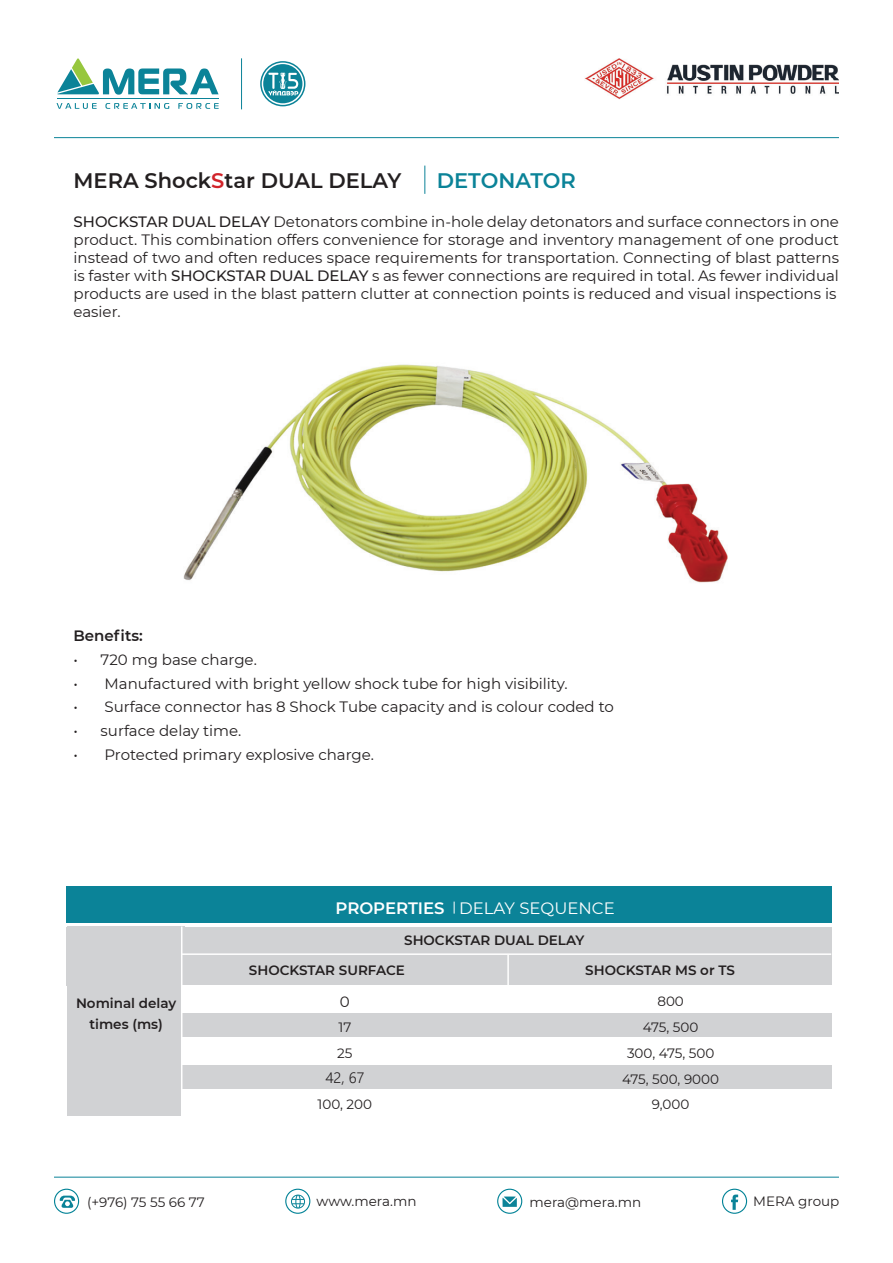
<style>
.page{position:relative;width:893px;height:1263px;background:#fff}
.page>*{position:absolute;margin:0;border:0;box-sizing:border-box;transform-origin:0 0}
.t1{font:600 21px "Montserrat";color:#231f20}
.t2{font:600 21px "Montserrat";color:#0b8398}
.t3{font:16.5px "Montserrat";color:#fff}
.t4{font:15px/18px "Montserrat";color:#231f20;text-align:justify}
.t5{font:600 15px "Montserrat";color:#231f20}
.t6{font:300 15px "Segoe UI";color:#231f20}
.t7{font:13.5px "Montserrat";color:#231f20}
.t8{font:600 13.5px/21px "Montserrat";color:#231f20;text-align:center}
.s1{color:#d1232a}
.s2{font-weight:500}
.s3{font-weight:600}
</style>
<div class="page">
<img style="left:585px;top:58px;width:253px;height:41px">
<svg style="left:260px;top:61px;width:45px;height:45px"></svg>
<hr style="left:241px;top:58px;width:1px;height:51px;background:#0b8398">
<hr style="left:54px;top:137px;width:785px;height:1px;background:#0b8398">
<svg style="left:57px;top:58px;width:162px;height:37px"></svg>
<svg style="left:57px;top:103px;width:40px;height:6px"></svg>
<svg style="left:105px;top:103px;width:64px;height:6px"></svg>
<svg style="left:178px;top:103px;width:41px;height:6px"></svg>
<hr style="left:57px;top:98px;width:162px;height:1px;background:#0b8398">
<svg style="left:59px;top:1195px;width:16px;height:13px"></svg>
<svg style="left:502px;top:1196px;width:15px;height:11px"></svg>
<svg style="left:291px;top:1194px;width:14px;height:14px"></svg>
<svg style="left:731px;top:1194px;width:7px;height:16px"></svg>
<hr style="left:54px;top:1177px;width:785px;height:1px;background:#0b8398">
<div style="left:722px;top:1189px;width:25px;height:25px;border:1px solid #008296;border-radius:50%"></div>
<div style="left:497px;top:1189px;width:25px;height:25px;border:1px solid #008296;border-radius:50%"></div>
<div style="left:285px;top:1189px;width:25px;height:25px;border:1px solid #008296;border-radius:50%"></div>
<div style="left:54px;top:1189px;width:25px;height:25px;border:1px solid #008296;border-radius:50%"></div>
<svg style="left:424px;top:166px;width:1px;height:28px"></svg>
<img style="left:183px;top:364px;width:545px;height:219px">
<div style="left:67px;top:926px;width:118px;height:190px;background:#d1d2d4"></div>
<div style="left:67px;top:886px;width:765px;height:37px;background:#0b8398"></div>
<div style="left:67px;top:926px;width:765px;height:59px;background:#d1d2d4"></div>
<div style="left:182px;top:1013px;width:650px;height:25px;background:#d1d2d4"></div>
<div style="left:182px;top:1065px;width:650px;height:24px;background:#d1d2d4"></div>
<div style="left:182px;top:986px;width:650px;height:27px;background:#fff"></div>
<div style="left:182px;top:1037px;width:650px;height:28px;background:#fff"></div>
<div style="left:182px;top:1089px;width:650px;height:27px;background:#fff"></div>
<svg style="left:454px;top:901px;width:1px;height:13px"></svg>
<hr style="left:181px;top:926px;width:1px;height:196px;background:#fff">
<hr style="left:181px;top:953px;width:650px;height:2px;background:#fff">
<hr style="left:507px;top:955px;width:2px;height:30px;background:#fff">
<p class="t1" style="left:74px;top:165px;width:329px">MERA Shock<span class="s1">S</span>tar DUAL DELAY</p>
<p class="t2" style="left:437px;top:165px;width:140px">DETONATOR</p>
<p class="t4" style="left:74px;top:212px;width:767px"><span class="s2">SHOCKSTAR DUAL DELAY</span> Detonators combine in-hole delay detonators and surface connectors in one product. This combination offers convenience for storage and inventory management of one product instead of two and often reduces space requirements for transportation. Connecting of blast patterns is faster with <span class="s2">SHOCKSTAR DUAL DELAY</span> s as fewer connections are required in total. As fewer individual products are used in the blast pattern clutter at connection points is reduced and visual inspections is</p>
<p class="t4" style="left:74px;top:302px;width:49px">easier.</p>
<p class="t5" style="left:74px;top:625px;width:71px">Benefits:</p>
<p class="t4" style="left:74px;top:650px;width:185px">• 720 mg base charge.</p>
<p class="t4" style="left:74px;top:674px;width:496px">• Manufactured with bright yellow shock tube for high visibility.</p>
<p class="t4" style="left:74px;top:697px;width:542px">• Surface connector has 8 Shock Tube capacity and is colour coded to</p>
<p class="t4" style="left:74px;top:721px;width:169px">• surface delay time.</p>
<p class="t4" style="left:74px;top:745px;width:302px">• Protected primary explosive charge.</p>
<p class="t3" style="left:335px;top:896px;width:281px"><span class="s3">PROPERTIES</span> DELAY SEQUENCE</p>
<p class="t8" style="left:76px;top:992px;width:102px">Nominal delay times (ms)</p>
<p class="t8" style="left:404px;top:929px;width:182px">SHOCKSTAR DUAL DELAY</p>
<p class="t8" style="left:249px;top:959px;width:158px">SHOCKSTAR SURFACE</p>
<p class="t8" style="left:585px;top:959px;width:151px">SHOCKSTAR MS or TS</p>
<p class="t4" style="left:340px;top:992px;width:11px">0</p>
<p class="t7" style="left:657px;top:992px;width:28px">800</p>
<p class="t7" style="left:338px;top:1018px;width:14px">17</p>
<p class="t7" style="left:643px;top:1018px;width:57px">475, 500</p>
<p class="t7" style="left:337px;top:1043px;width:17px">25</p>
<p class="t7" style="left:627px;top:1043px;width:89px">300, 475, 500</p>
<p class="t6" style="left:325px;top:1063px;width:41px">42, 67</p>
<p class="t7" style="left:622px;top:1069px;width:98px">475, 500, 9000</p>
<p class="t7" style="left:318px;top:1095px;width:56px">100, 200</p>
<p class="t7" style="left:652px;top:1095px;width:39px">9,000</p>
<p class="t7" style="left:87px;top:1192px;width:119px">(+976) 75 55 66 77</p>
<p class="t7" style="left:317px;top:1191px;width:101px">www.mera.mn</p>
<p class="t7" style="left:529px;top:1192px;width:113px">mera@mera.mn</p>
<p class="t7" style="left:753px;top:1192px;width:88px">MERA group</p>
</div>
